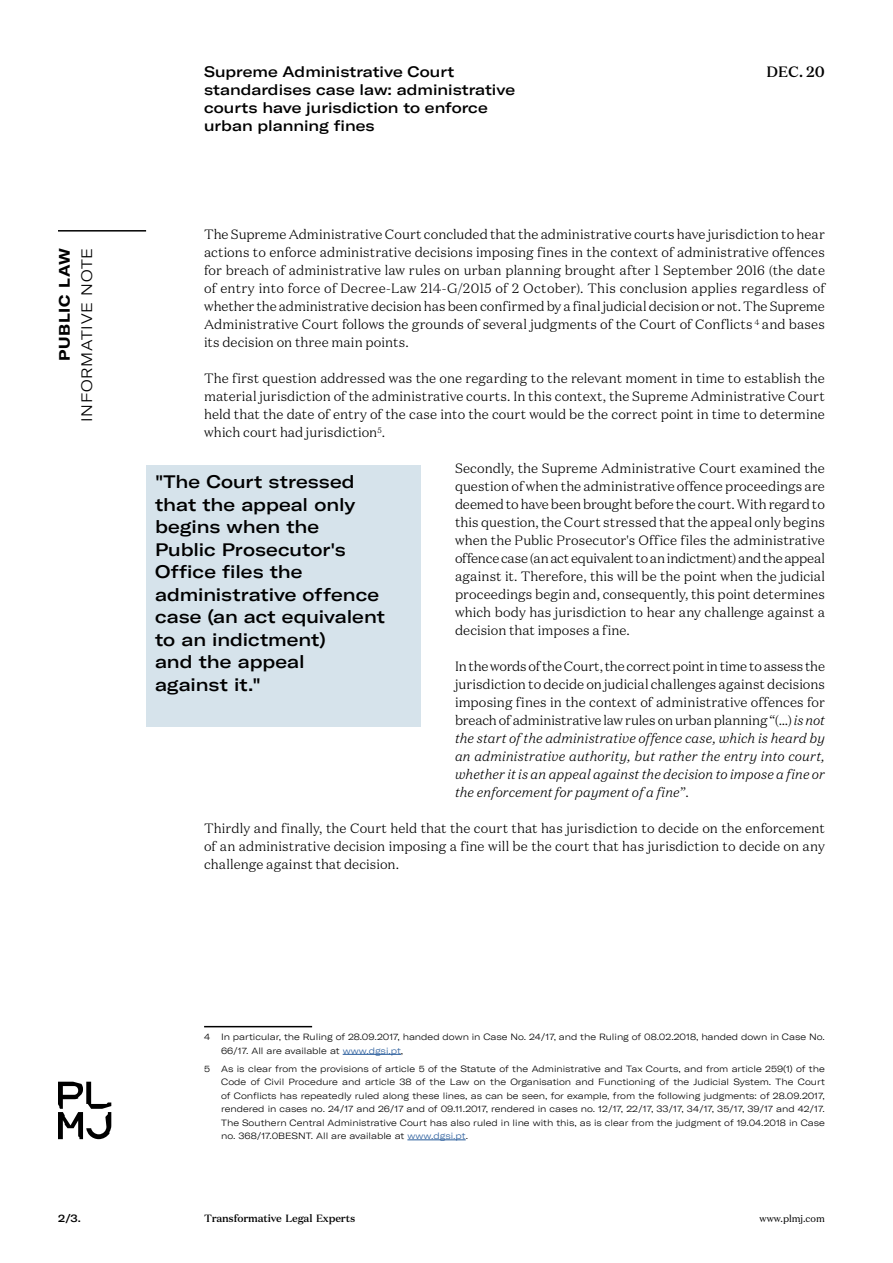
<style>
.page{position:relative;width:893px;height:1263px;background:#fff}
.page>*{position:absolute;margin:0;border:0;box-sizing:border-box;transform-origin:0 0}
.t1{font:500 expanded 18px/22.5px "GT America";color:#000}
.t2{font:500 expanded 15px/18px "GT America";color:#000}
.t3{font:300 expanded 15px "GT America";letter-spacing:.05em;color:#000}
.t4{font:700 expanded 15px "GT America";letter-spacing:.05em;color:#000}
.t5{font:500 15px "Domaine Text";color:#000}
.t6{font:300 13.5px/18px "Domaine Text";color:#000;text-align:justify}
.t7{font:500 10.5px "Domaine Text";letter-spacing:-.02em;color:#000}
.t8{font:500 expanded 10.5px "GT America";color:#000}
.t9{font:9.75px "Domaine Text";color:#000}
.t10{font:300 expanded 9px/13.5px "GT America";color:#000}
.s1{font-style:italic}
.s2{color:#275b9b}
</style>
<div class="page">
<hr style="left:58px;top:230px;width:88px;height:2px;background:#000">
<svg style="left:58px;top:1082px;width:53px;height:57px"></svg>
<hr style="left:204px;top:1026px;width:108px;height:1px;background:#000">
<hr style="left:343px;top:1054px;width:58px;height:1px;background:#275b9b">
<hr style="left:407px;top:1139px;width:59px;height:1px;background:#275b9b">
<div style="left:146px;top:466px;width:275px;height:261px;background:#d6e3eb"></div>
<p class="t4" style="left:55px;top:361px;width:115px;rotate:-90deg">PUBLIC LAW</p>
<p class="t3" style="left:78px;top:422px;width:176px;rotate:-90deg">INFORMATIVE NOTE</p>
<p class="t2" style="left:204px;top:63px;width:252px">Supreme Administrative Court</p>
<p class="t5" style="left:766px;top:62px;width:60px">DEC. 20</p>
<p class="t2" style="left:204px;top:81px;width:312px">standardises case law: administrative courts have jurisdiction to enforce urban planning fines</p>
<p class="t6" style="left:204px;top:225px;width:622px">The Supreme Administrative Court concluded that the administrative courts have jurisdiction to hear actions to enforce administrative decisions imposing fines in the context of administrative offences for breach of administrative law rules on urban planning brought after 1 September 2016 (the date of entry into force of Decree-Law 214-G/2015 of 2 October). This conclusion applies regardless of whether the administrative decision has been confirmed by a final judicial decision or not. The Supreme Administrative Court follows the grounds of several judgments of the Court of Conflicts <sup>4</sup> and bases its decision on three main points.</p>
<p class="t6" style="left:204px;top:369px;width:622px">The first question addressed was the one regarding to the relevant moment in time to establish the material jurisdiction of the administrative courts. In this context, the Supreme Administrative Court held that the date of entry of the case into the court would be the correct point in time to determine which court had jurisdiction<sup>5</sup>.</p>
<p class="t6" style="left:455px;top:459px;width:372px">Secondly, the Supreme Administrative Court examined the question of when the administrative offence proceedings are deemed to have been brought before the court. With regard to this question, the Court stressed that the appeal only begins when the Public Prosecutor's Office files the administrative offence case (an act equivalent to an indictment) and the appeal against it. Therefore, this will be the point when the judicial proceedings begin and, consequently, this point determines which body has jurisdiction to hear any challenge against a decision that imposes a fine.</p>
<p class="t6" style="left:455px;top:657px;width:372px">In the words of the Court, the correct point in time to assess the jurisdiction to decide on judicial challenges against decisions imposing fines in the context of administrative offences for breach of administrative law rules on urban planning “(...) <span class="s1">is not the start of the administrative offence case, which is heard by an administrative authority, but rather the entry into court, whether it is an appeal against the decision to impose a fine or the enforcement for payment of a fine</span>”.</p>
<p class="t6" style="left:204px;top:819px;width:622px">Thirdly and finally, the Court held that the court that has jurisdiction to decide on the enforcement of an administrative decision imposing a fine will be the court that has jurisdiction to decide on any challenge against that decision.</p>
<h1 class="t1" style="left:155px;top:470px;width:231px">"The Court stressed that the appeal only begins when the<br>Public Prosecutor's<br>Office files the administrative offence case (an act equivalent to an indictment)<br>and the appeal<br>against it."</h1>
<p class="t8" style="left:58px;top:1211px;width:24px">2/3.</p>
<p class="t10" style="left:221px;top:1030px;width:605px;text-indent:-17px">4 In particular, the Ruling of 28.09.2017, handed down in Case No. 24/17, and the Ruling of 08.02.2018, handed down in Case No.<br>66/17. All are available at <span class="s2">www.dgsi.pt</span>,</p>
<p class="t10" style="left:221px;top:1062px;width:605px;text-align:justify;text-indent:-17px">5 As is clear from the provisions of article 5 of the Statute of the Administrative and Tax Courts, and from article 259(1) of the Code of Civil Procedure and article 38 of the Law on the Organisation and Functioning of the Judicial System. The Court of Conflicts has repeatedly ruled along these lines, as can be seen, for example, from the following judgments: of 28.09.2017, rendered in cases no. 24/17 and 26/17 and of 09.11.2017, rendered in cases no. 12/17, 22/17, 33/17, 34/17, 35/17, 39/17 and 42/17.<br>The Southern Central Administrative Court has also ruled in line with this, as is clear from the judgment of 19.04.2018 in Case no. 368/17.0BESNT. All are available at <span class="s2">www.dgsi.pt</span>.</p>
<p class="t7" style="left:204px;top:1211px;width:153px">Transformative Legal Experts</p>
<p class="t9" style="left:760px;top:1212px;width:67px">www.plmj.com</p>
</div>
